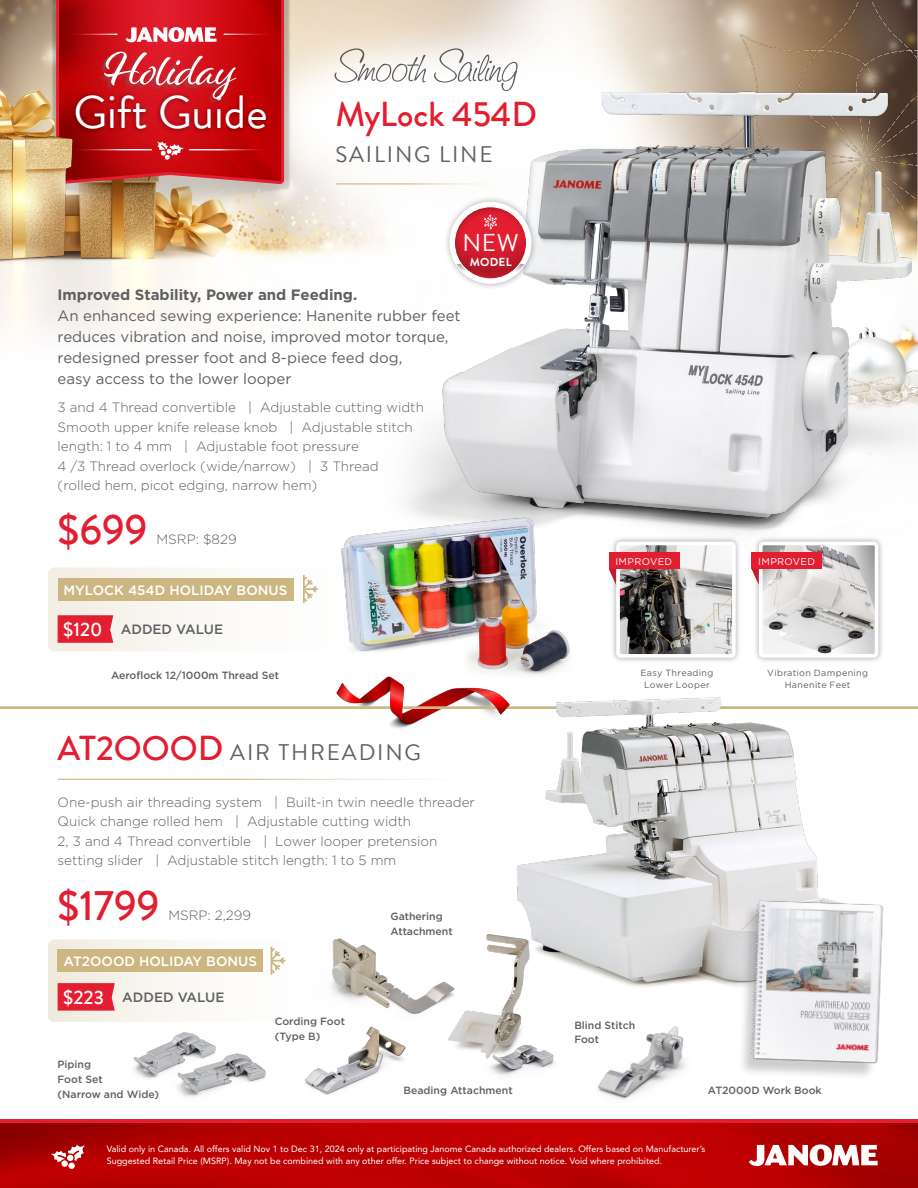
<style>
.page{position:relative;width:918px;height:1188px;background:#fff}
.page>*{position:absolute;margin:0;border:0;box-sizing:border-box;transform-origin:0 0}
.t1{font:46.5px "Brandon Grotesque";color:#fff}
.t2{font:500 42px "Brandon Grotesque";color:#e31e30}
.t3{font:500 34.5px "Brandon Grotesque";color:#e31e30}
.t4{font:24.3px "Brandon Grotesque";color:#fff}
.t5{font:22.5px "Brandon Grotesque";letter-spacing:.08em;color:#5f6062}
.t6{font:15px/21px "Gotham";color:#5f6062}
.t7{font:700 15px "Gotham";color:#5f6062}
.t8{font:300 13.5px/19.5px "Gotham";color:#5f6062}
.t9{font:500 13.5px "Gotham";color:#fff}
.t10{font:500 13.5px "Gotham";color:#5f6062}
.t11{font:700 11.7px "Brandon Grotesque";letter-spacing:.02em;color:#fff}
.t12{font:500 10.5px/15px "Gotham";color:#5f6062}
.t13{font:9.75px "Gotham";letter-spacing:.035em;color:#fff}
.t14{font:9px/12.6px "Avenir LT Std";color:#fff}
.t15{font:9px/11.1px "Gotham";letter-spacing:.035em;color:#5f6062;text-align:center}
.s1{font-family:"Brandon Grotesque";font-size:19.5px;color:#fff}
.s2{font-weight:500;font-size:34.5px;color:#e31e30}
</style>
<div class="page">
<img style="left:0;top:0;width:448px;height:335px">
<img style="left:448px;top:0;width:470px;height:267px">
<img style="left:680px;top:0;width:238px;height:227px">
<div style="left:0;top:1119px;width:918px;height:69px;background:#e31e30"></div>
<img style="left:0;top:1123px;width:918px;height:65px">
<svg style="left:51px;top:1145px;width:34px;height:17px"></svg>
<svg style="left:61px;top:1160px;width:7px;height:7px"></svg>
<div style="left:68px;top:1163px;width:7px;height:6px;background:#fff;border-radius:50%"></div>
<svg style="left:749px;top:1144px;width:129px;height:22px"></svg>
<svg style="left:48px;top:939px;width:309px;height:83px;fill:#fbf9f6"></svg>
<img style="left:305px;top:1026px;width:101px;height:69px">
<img style="left:116px;top:1014px;width:164px;height:83px">
<svg style="left:48px;top:567px;width:356px;height:84px;fill:#faf9f5"></svg>
<img style="left:912px;top:331px;width:6px;height:41px">
<img style="left:390px;top:724px;width:23px;height:3px">
<hr style="left:0;top:706px;width:918px;height:3px;background:#ccb682">
<img style="left:330px;top:688px;width:175px;height:36px">
<svg style="left:338px;top:18px;width:324px;height:201px"></svg>
<div style="left:315px;top:87px;width:279px;height:62px;background:#fff;border-radius:50%"></div>
<hr style="left:336px;top:183px;width:176px;height:1px;background:#ccb682">
<img style="left:364px;top:60px;width:548px;height:473px">
<hr style="left:58px;top:778px;width:458px;height:2px;background:#ccb682">
<svg style="left:57px;top:983px;width:59px;height:28px"></svg>
<svg style="left:57px;top:615px;width:57px;height:28px"></svg>
<div style="left:58px;top:949px;width:205px;height:23px;background:#ccb682"></div>
<svg style="left:271px;top:947px;width:14px;height:28px"></svg>
<div style="left:58px;top:578px;width:236px;height:23px;background:#ccb682"></div>
<svg style="left:303px;top:575px;width:15px;height:28px"></svg>
<div style="left:442px;top:195px;width:96px;height:96px;background:#000;opacity:.35"></div>
<div style="left:439px;top:193px;width:101px;height:89px;background:#000;opacity:.35"></div>
<svg style="left:449px;top:202px;width:83px;height:82px"></svg>
<svg style="left:338px;top:48px;width:180px;height:43px"></svg>
<div style="left:610px;top:536px;width:132px;height:128px;background:#000;opacity:.35"></div>
<div style="left:616px;top:542px;width:120px;height:116px;border:4px solid #fff;border-radius:3px"></div>
<div style="left:753px;top:536px;width:131px;height:128px;background:#000;opacity:.35"></div>
<div style="left:759px;top:542px;width:119px;height:116px;border:4px solid #fff;border-radius:3px"></div>
<svg style="left:609px;top:543px;width:125px;height:113px"></svg>
<svg style="left:751px;top:543px;width:126px;height:113px"></svg>
<img style="left:505px;top:697px;width:368px;height:290px">
<img style="left:323px;top:505px;width:271px;height:183px">
<img style="left:448px;top:923px;width:122px;height:153px">
<img style="left:598px;top:1026px;width:88px;height:73px">
<div style="left:736px;top:904px;width:146px;height:177px;background:#000;opacity:.2"></div>
<img style="left:748px;top:898px;width:136px;height:172px">
<img style="left:313px;top:926px;width:154px;height:98px">
<img style="left:4px;top:0;width:334px;height:246px">
<svg style="left:56px;top:0;width:228px;height:184px"></svg>
<img style="left:0;top:71px;width:73px;height:192px">
<h1 class="t1" style="left:73px;top:80px;width:196px">Gift Guide</h1>
<h3 class="t3" style="left:335px;top:90px;width:203px">MyLock 454D</h3>
<h3 class="t5" style="left:335px;top:139px;width:159px">SAILING LINE</h3>
<h3 class="t4" style="left:463px;top:226px;width:58px">NEW</h3>
<p class="t11" style="left:470px;top:253px;width:43px">MODEL</p>
<p class="t7" style="left:58px;top:285px;width:301px">Improved Stability, Power and Feeding.</p>
<p class="t6" style="left:58px;top:305px;width:405px">An enhanced sewing experience: Hanenite rubber feet reduces vibration and noise, improved motor torque, redesigned presser foot and 8-piece feed dog,<br>easy access to the lower looper</p>
<p class="t8" style="left:58px;top:398px;width:368px">3 and 4 Thread convertible | Adjustable cutting width Smooth upper knife release knob | Adjustable stitch length: 1 to 4 mm | Adjustable foot pressure<br>4 /3 Thread overlock (wide/narrow) | 3 Thread (rolled hem, picot edging, narrow hem)</p>
<h2 class="t2" style="left:58px;top:501px;width:92px">$699</h2>
<p class="t8" style="left:157px;top:529px;width:82px">MSRP: $829</p>
<p class="t9" style="left:64px;top:581px;width:225px">MYLOCK 454D HOLIDAY BONUS</p>
<p class="t10" style="left:63px;top:621px;width:161px"><span class="s1">$120</span> ADDED VALUE</p>
<p class="t12" style="left:111px;top:668px;width:170px">Aeroflock 12/1000m Thread Set</p>
<h3 class="t5" style="left:58px;top:737px;width:365px"><span class="s2">AT2OOOD</span> AIR THREADING</h3>
<p class="t8" style="left:58px;top:792px;width:419px">One-push air threading system | Built-in twin needle threader Quick change rolled hem | Adjustable cutting width<br>2, 3 and 4 Thread convertible | Lower looper pretension setting slider | Adjustable stitch length: 1 to 5 mm</p>
<h2 class="t2" style="left:58px;top:876px;width:103px">$1799</h2>
<p class="t8" style="left:168px;top:905px;width:84px">MSRP: 2,299</p>
<p class="t9" style="left:64px;top:953px;width:195px">AT2OOOD HOLIDAY BONUS</p>
<p class="t10" style="left:63px;top:989px;width:163px"><span class="s1">$223</span> ADDED VALUE</p>
<p class="t12" style="left:58px;top:1057px;width:103px">Piping<br>Foot Set<br>(Narrow and Wide)</p>
<p class="t12" style="left:275px;top:1014px;width:72px">Cording Foot (Type B)</p>
<p class="t12" style="left:390px;top:908px;width:64px">Gathering<br>Attachment</p>
<p class="t12" style="left:404px;top:1082px;width:111px">Beading Attachment</p>
<p class="t13" style="left:615px;top:555px;width:58px">IMPROVED</p>
<p class="t13" style="left:758px;top:555px;width:58px">IMPROVED</p>
<p class="t15" style="left:641px;top:668px;width:74px">Easy Threading<br>Lower Looper</p>
<p class="t15" style="left:767px;top:668px;width:102px">Vibration Dampening<br>Hanenite Feet</p>
<p class="t12" style="left:574px;top:1019px;width:62px;line-height:13.5px">Blind Stitch<br>Foot</p>
<p class="t12" style="left:708px;top:1082px;width:115px">AT2000D Work Book</p>
<p class="t14" style="left:107px;top:1142px;width:600px">Valid only in Canada. All offers valid Nov 1 to Dec 31, 2024 only at participating Janome Canada authorized dealers. Offers based on Manufacturer’s<br>Suggested Retail Price (MSRP). May not be combined with any other offer. Price subject to change without notice. Void where prohibited.</p>
</div>
